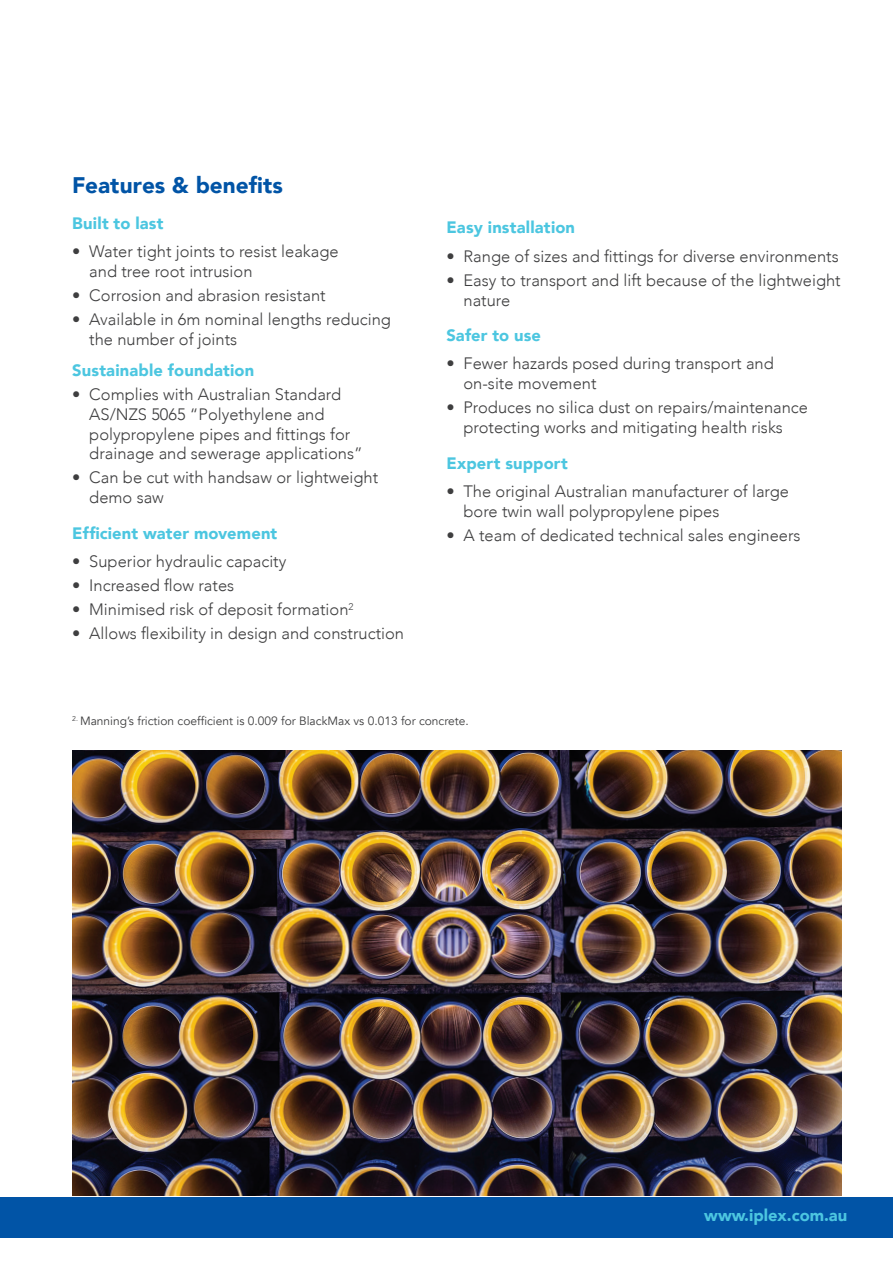
<style>
.page{position:relative;width:893px;height:1263px;background:#fff}
.page>*{position:absolute;margin:0;border:0;box-sizing:border-box;transform-origin:0 0}
.t1{font:900 22.5px "Avenir";color:#0154a6}
.t2{font:300 16.5px/19.8px "Avenir";color:#3e3e3f}
.t3{font:900 16.5px "Avenir";letter-spacing:.01em;color:#4cc6e0}
.t4{font:12px "Avenir";color:#3e3e3f}
</style>
<div class="page">
<div style="left:0;top:1197px;width:893px;height:40px;background:#0154a6"></div>
<img style="left:72px;top:750px;width:770px;height:446px">
<h1 class="t1" style="left:72px;top:166px;width:212px">Features &amp; benefits</h1>
<p class="t3" style="left:72px;top:209px;width:93px">Built to last</p>
<p class="t2" style="left:89px;top:241px;width:251px;text-indent:-17px">• Water tight joints to resist leakage and tree root intrusion</p>
<p class="t2" style="left:72px;top:285px;width:255px">• Corrosion and abrasion resistant</p>
<p class="t2" style="left:89px;top:309px;width:303px;text-indent:-17px">• Available in 6m nominal lengths reducing the number of joints</p>
<p class="t3" style="left:72px;top:356px;width:183px">Sustainable foundation</p>
<p class="t2" style="left:89px;top:384px;width:275px;text-indent:-17px">• Complies with Australian Standard AS/NZS 5065 “Polyethylene and polypropylene pipes and fittings for drainage and sewerage applications”</p>
<p class="t2" style="left:89px;top:468px;width:290px;text-indent:-17px">• Can be cut with handsaw or lightweight demo saw</p>
<p class="t3" style="left:72px;top:519px;width:207px">Efficient water movement</p>
<p class="t2" style="left:72px;top:551px;width:216px">• Superior hydraulic capacity</p>
<p class="t2" style="left:72px;top:575px;width:163px">• Increased flow rates</p>
<p class="t2" style="left:72px;top:600px;width:283px">• Minimised risk of deposit formation<sup>2</sup></p>
<p class="t2" style="left:72px;top:624px;width:333px">• Allows flexibility in design and construction</p>
<p class="t3" style="left:446px;top:213px;width:130px">Easy installation</p>
<p class="t2" style="left:446px;top:246px;width:394px">• Range of sizes and fittings for diverse environments</p>
<p class="t2" style="left:463px;top:270px;width:379px;text-indent:-17px">• Easy to transport and lift because of the lightweight nature</p>
<p class="t3" style="left:446px;top:321px;width:96px">Safer to use</p>
<p class="t2" style="left:463px;top:354px;width:312px;text-indent:-17px">• Fewer hazards posed during transport and on-site movement</p>
<p class="t2" style="left:446px;top:398px;width:363px;text-align:center">• Produces no silica dust on repairs/maintenance protecting works and mitigating health risks</p>
<p class="t3" style="left:446px;top:449px;width:123px">Expert support</p>
<p class="t2" style="left:463px;top:481px;width:327px;text-indent:-17px">• The original Australian manufacturer of large bore twin wall polypropylene pipes</p>
<p class="t2" style="left:446px;top:525px;width:356px">• A team of dedicated technical sales engineers</p>
<p class="t4" style="left:72px;top:714px;width:398px"><sup>2.</sup> Manning’s friction coefficient is 0.009 for BlackMax vs 0.013 for concrete.</p>
<p class="t3" style="left:704px;top:1201px;width:144px">www.iplex.com.au</p>
</div>
